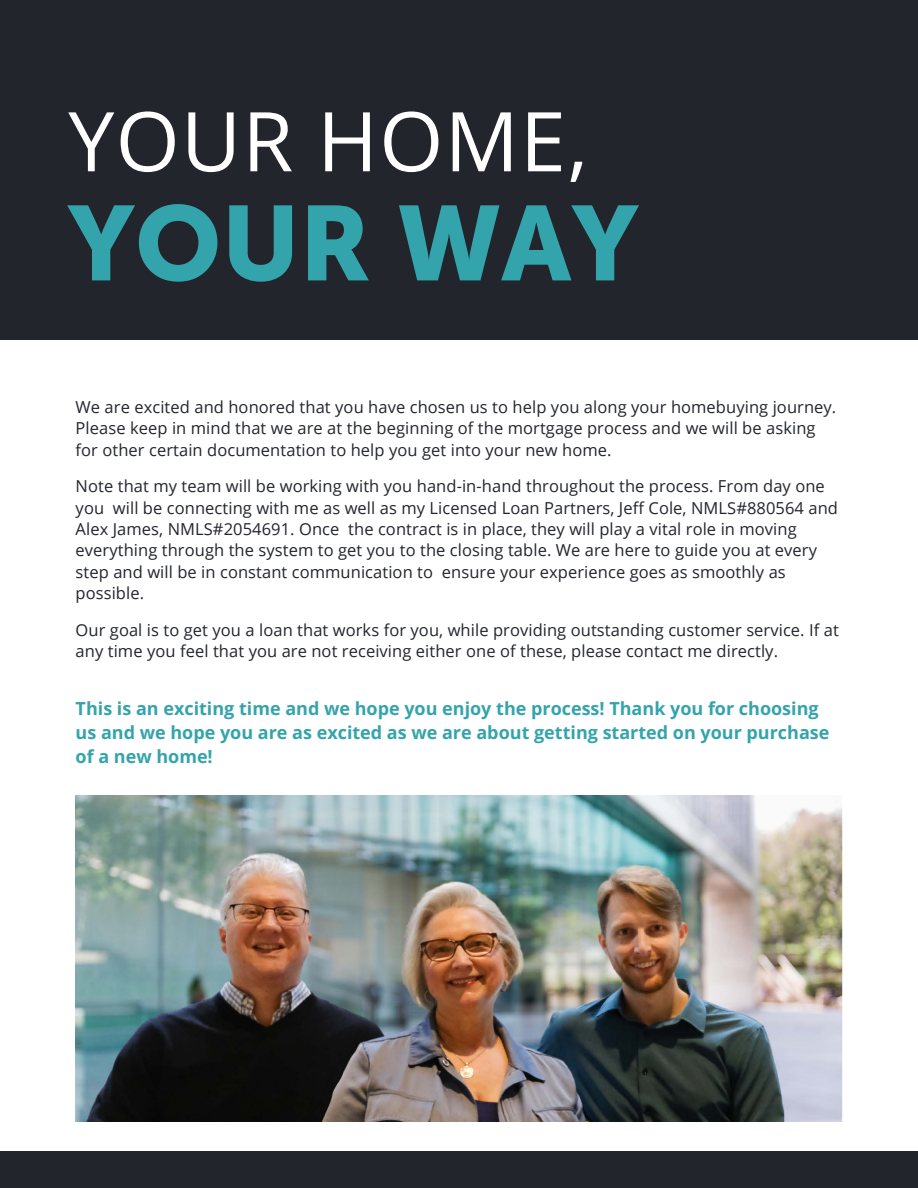
<style>
.page{position:relative;width:918px;height:1188px;background:#22252c}
.page>*{position:absolute;margin:0;border:0;box-sizing:border-box;transform-origin:0 0}
.t1{font:105px "Museo Sans Cyrl 900";letter-spacing:.01em;color:#34a4ac}
.t2{font:82.5px "Open Sans";letter-spacing:.015em;color:#fff}
.t3{font:700 18px/23.7px "Open Sans";color:#34a4ac}
.t4{font:16.5px/21.3px "Open Sans";letter-spacing:.005em;color:#22252c}
</style>
<div class="page">
<div style="left:0;top:341px;width:918px;height:809px;background:#fff"></div>
<img style="left:76px;top:795px;width:767px;height:326px">
<p class="t2" style="left:68px;top:83px;width:522px">YOUR HOME,</p>
<p class="t1" style="left:68px;top:199px;width:571px">YOUR WAY</p>
<p class="t4" style="left:76px;top:396px;width:762px">We are excited and honored that you have chosen us to help you along your homebuying journey.<br>Please keep in mind that we are at the beginning of the mortgage process and we will be asking for other certain documentation to help you get into your new home.</p>
<p class="t4" style="left:76px;top:475px;width:764px">Note that my team will be working with you hand-in-hand throughout the process. From day one you will be connecting with me as well as my Licensed Loan Partners, Jeff Cole, NMLS#880564 and Alex James, NMLS#2054691. Once the contract is in place, they will play a vital role in moving everything through the system to get you to the closing table. We are here to guide you at every step and will be in constant communication to ensure your experience goes as smoothly as possible.</p>
<p class="t4" style="left:76px;top:619px;width:765px">Our goal is to get you a loan that works for you, while providing outstanding customer service. If at any time you feel that you are not receiving either one of these, please contact me directly.</p>
<p class="t3" style="left:76px;top:697px;width:755px">This is an exciting time and we hope you enjoy the process! Thank you for choosing us and we hope you are as excited as we are about getting started on your purchase of a new home!</p>
</div>
